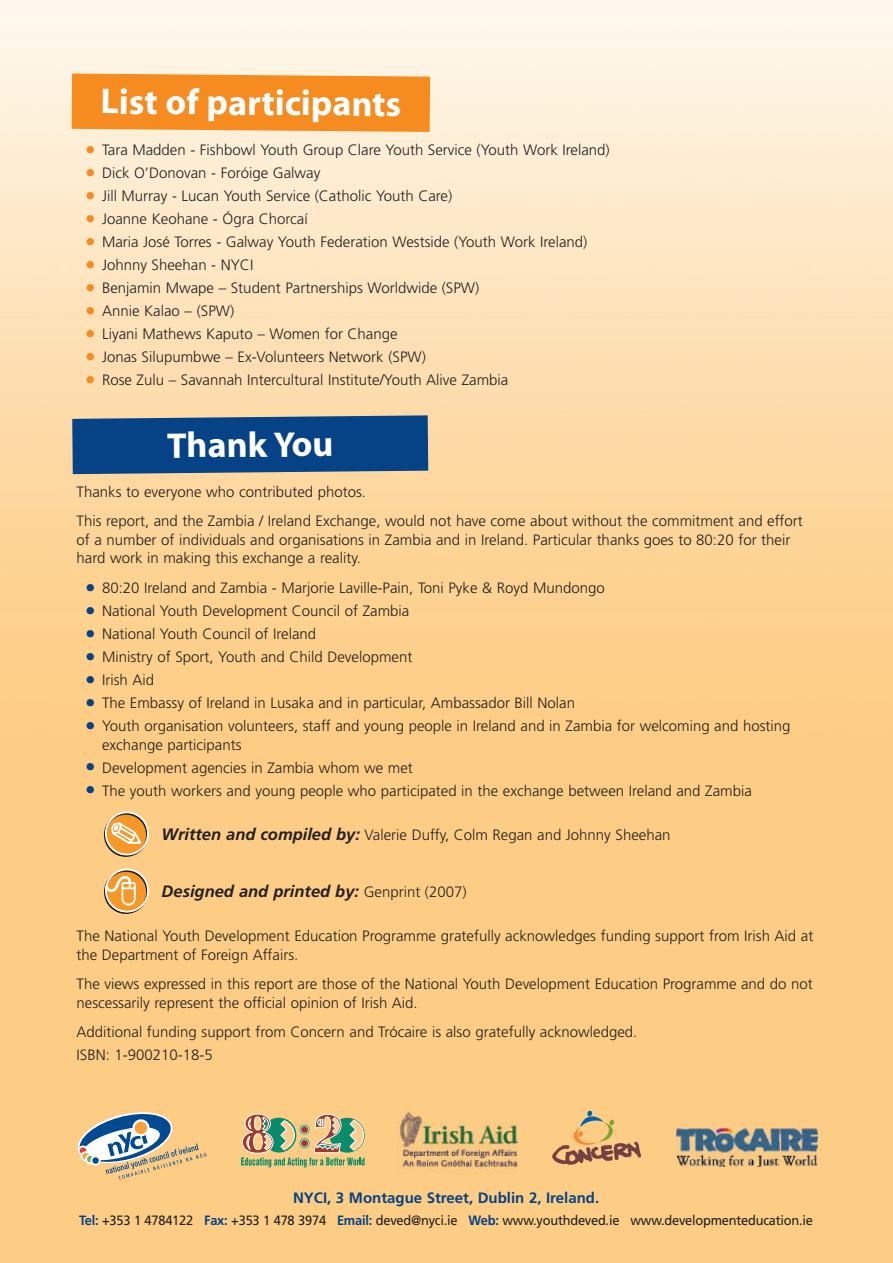
<style>
.page{position:relative;width:893px;height:1263px;background:#fff}
.page>*{position:absolute;margin:0;border:0;box-sizing:border-box;transform-origin:0 0}
.t1{font:700 36px "Myriad";letter-spacing:-.01em;color:#fff}
.t2{font:italic 700 16.5px "Frutiger";color:#231f20}
.t3{font:300 15px/18.8px "Frutiger";color:#231f20}
.t4{font:700 15px "Frutiger";color:#054286}
.t5{font:13.5px "Frutiger";letter-spacing:-.015em;color:#231f20;scale:.95 1}
.s1{font-size:21px;color:#f68b1f}
.s2{font-size:21px;color:#054286}
.s3{font-weight:700;font-style:italic;font-size:16.5px}
.s4{font-weight:300;font-style:normal;font-size:15px}
.s5{font-weight:700;color:#054286}
</style>
<div class="page">
<img style="left:0;top:0;width:893px;height:1263px">
<svg style="left:78px;top:1112px;width:129px;height:67px"></svg>
<img style="left:676px;top:1129px;width:142px;height:38px">
<svg style="left:241px;top:1114px;width:124px;height:53px"></svg>
<div style="left:72px;top:74px;width:358px;height:58px;background:#f68b1f"></div>
<svg style="left:72px;top:415px;width:356px;height:59px"></svg>
<svg style="left:552px;top:1111px;width:89px;height:54px"></svg>
<svg style="left:106px;top:812px;width:42px;height:42px"></svg>
<div style="left:104px;top:813px;width:44px;height:44px;border:2px solid #231f20;border-radius:50%"></div>
<div style="left:105px;top:811px;width:44px;height:44px;border:2px solid #fff;border-radius:50%"></div>
<svg style="left:111px;top:822px;width:30px;height:22px"></svg>
<svg style="left:106px;top:869px;width:42px;height:43px"></svg>
<div style="left:104px;top:870px;width:44px;height:44px;border:2px solid #231f20;border-radius:50%"></div>
<div style="left:105px;top:868px;width:44px;height:44px;border:2px solid #fff;border-radius:50%"></div>
<svg style="left:105px;top:876px;width:31px;height:29px"></svg>
<h1 class="t1" style="left:100px;top:89px;width:302px">List of participants</h1>
<p class="t3" style="left:85px;top:142px;width:526px"><span class="s1">•</span> Tara Madden - Fishbowl Youth Group Clare Youth Service (Youth Work Ireland)</p>
<p class="t3" style="left:85px;top:165px;width:237px"><span class="s1">•</span> Dick O’Donovan - Foróige Galway</p>
<p class="t3" style="left:85px;top:188px;width:369px"><span class="s1">•</span> Jill Murray - Lucan Youth Service (Catholic Youth Care)</p>
<p class="t3" style="left:85px;top:211px;width:224px"><span class="s1">•</span> Joanne Keohane - Ógra Chorcaí</p>
<p class="t3" style="left:85px;top:234px;width:504px"><span class="s1">•</span> Maria José Torres - Galway Youth Federation Westside (Youth Work Ireland)</p>
<p class="t3" style="left:85px;top:257px;width:170px"><span class="s1">•</span> Johnny Sheehan - NYCI</p>
<p class="t3" style="left:85px;top:280px;width:396px"><span class="s1">•</span> Benjamin Mwape – Student Partnerships Worldwide (SPW)</p>
<p class="t3" style="left:85px;top:303px;width:151px"><span class="s1">•</span> Annie Kalao – (SPW)</p>
<p class="t3" style="left:85px;top:326px;width:314px"><span class="s1">•</span> Liyani Mathews Kaputo – Women for Change</p>
<p class="t3" style="left:85px;top:349px;width:342px"><span class="s1">•</span> Jonas Silupumbwe – Ex-Volunteers Network (SPW)</p>
<p class="t3" style="left:85px;top:372px;width:425px"><span class="s1">•</span> Rose Zulu – Savannah Intercultural Institute/Youth Alive Zambia</p>
<h1 class="t1" style="left:167px;top:432px;width:168px;rotate:-1deg">Thank You</h1>
<p class="t3" style="left:77px;top:478px;width:728px;line-height:29.4px">Thanks to everyone who contributed photos.<br>This report, and the Zambia / Ireland Exchange, would not have come about without the commitment and effort</p>
<p class="t3" style="left:77px;top:531px;width:715px">of a number of individuals and organisations in Zambia and in Ireland. Particular thanks goes to 80:20 for their hard work in making this exchange a reality.</p>
<p class="t3" style="left:85px;top:579px;width:521px"><span class="s2">•</span> 80:20 Ireland and Zambia - Marjorie Laville-Pain, Toni Pyke &amp; Royd Mundongo</p>
<p class="t3" style="left:85px;top:602px;width:326px"><span class="s2">•</span> National Youth Development Council of Zambia</p>
<p class="t3" style="left:85px;top:625px;width:233px"><span class="s2">•</span> National Youth Council of Ireland</p>
<p class="t3" style="left:85px;top:648px;width:329px"><span class="s2">•</span> Ministry of Sport, Youth and Child Development</p>
<p class="t3" style="left:85px;top:671px;width:71px"><span class="s2">•</span> Irish Aid</p>
<p class="t3" style="left:85px;top:694px;width:491px"><span class="s2">•</span> The Embassy of Ireland in Lusaka and in particular, Ambassador Bill Nolan</p>
<p class="t3" style="left:102px;top:717px;width:690px;text-indent:-17px"><span class="s2">•</span> Youth organisation volunteers, staff and young people in Ireland and in Zambia for welcoming and hosting exchange participants</p>
<p class="t3" style="left:85px;top:759px;width:329px"><span class="s2">•</span> Development agencies in Zambia whom we met</p>
<p class="t3" style="left:85px;top:782px;width:668px"><span class="s2">•</span> The youth workers and young people who participated in the exchange between Ireland and Zambia</p>
<p class="t3" style="left:162px;top:826px;width:510px"><span class="s3">Written and compiled by:</span> Valerie Duffy, Colm Regan and Johnny Sheehan</p>
<p class="t2" style="left:162px;top:884px;width:307px">Designed and printed by: <span class="s4">Genprint (2007)</span></p>
<p class="t3" style="left:77px;top:928px;width:738px">The National Youth Development Education Programme gratefully acknowledges funding support from Irish Aid at the Department of Foreign Affairs.</p>
<p class="t3" style="left:77px;top:976px;width:738px">The views expressed in this report are those of the National Youth Development Education Programme and do not nescessarily represent the official opinion of Irish Aid.</p>
<p class="t3" style="left:77px;top:1022px;width:562px;line-height:23px">Additional funding support from Concern and Trócaire is also gratefully acknowledged.<br>ISBN: 1-900210-18-5</p>
<p class="t4" style="left:293px;top:1192px;width:308px">NYCI, 3 Montague Street, Dublin 2, Ireland.</p>
<p class="t5" style="left:79px;top:1215px;width:774px"><span class="s5">Tel:</span> +353 1 4784122 <span class="s5">Fax:</span> +353 1 478 3974 <span class="s5">Email:</span> deved@nyci.ie <span class="s5">Web:</span> www.youthdeved.ie www.developmenteducation.ie</p>
</div>
